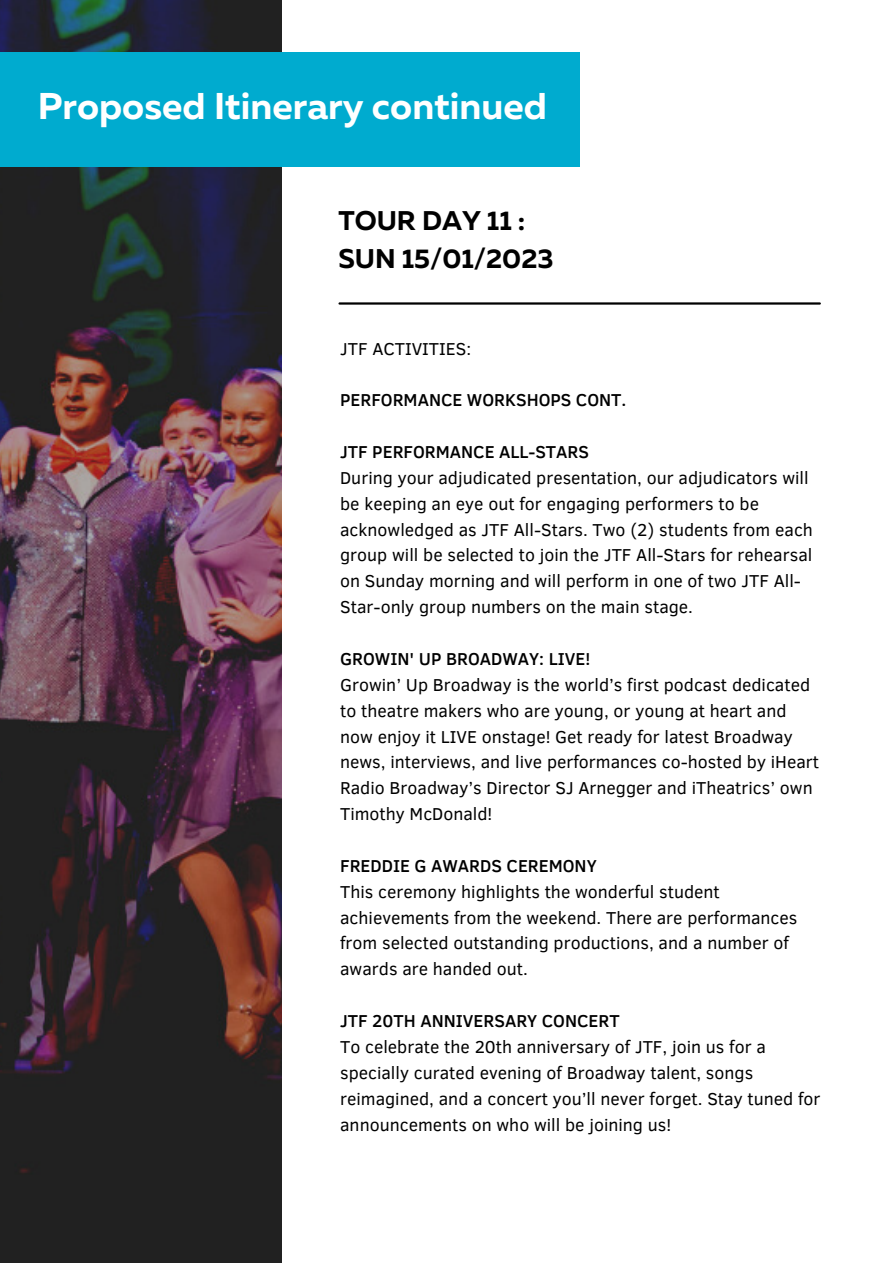
<style>
.page{position:relative;width:893px;height:1264px;background:#fff}
.page>*{position:absolute;margin:0;border:0;box-sizing:border-box;transform-origin:0 0}
.t1{font:700 37.2px "Muller";color:#fff}
.t2{font:700 27px/37px "Muller";color:#000}
.t3{font:17.7px/25.8px "Clear Sans";color:#000}
.t4{font:500 17.7px "Clear Sans";color:#000}
</style>
<div class="page">
<hr style="left:339px;top:302px;width:480px;height:2px;background:#000">
<img style="left:0;top:0;width:281px;height:1262px">
<div style="left:0;top:52px;width:579px;height:114px;background:#00abcf"></div>
<h1 class="t1" style="left:38px;top:91px;width:511px">Proposed Itinerary continued</h1>
<h2 class="t2" style="left:338px;top:205px;width:217px">TOUR DAY 11 :<br>SUN 15/01/2023</h2>
<p class="t3" style="left:340px;top:334px;width:132px">JTF ACTIVITIES:</p>
<p class="t4" style="left:340px;top:387px;width:288px">PERFORMANCE WORKSHOPS CONT.</p>
<p class="t4" style="left:340px;top:439px;width:250px">JTF PERFORMANCE ALL-STARS</p>
<p class="t3" style="left:340px;top:464px;width:474px">During your adjudicated presentation, our adjudicators will be keeping an eye out for engaging performers to be acknowledged as JTF All-Stars. Two (2) students from each group will be selected to join the JTF All-Stars for rehearsal on Sunday morning and will perform in one of two JTF All-Star-only group numbers on the main stage.</p>
<p class="t4" style="left:340px;top:646px;width:251px">GROWIN' UP BROADWAY: LIVE!</p>
<p class="t3" style="left:340px;top:670px;width:480px">Growin’ Up Broadway is the world’s first podcast dedicated to theatre makers who are young, or young at heart and now enjoy it LIVE onstage! Get ready for latest Broadway news, interviews, and live performances co-hosted by iHeart Radio Broadway’s Director SJ Arnegger and iTheatrics’ own Timothy McDonald!</p>
<p class="t4" style="left:340px;top:852px;width:258px">FREDDIE G AWARDS CEREMONY</p>
<p class="t3" style="left:340px;top:877px;width:458px">This ceremony highlights the wonderful student achievements from the weekend. There are performances from selected outstanding productions, and a number of awards are handed out.</p>
<p class="t4" style="left:340px;top:1007px;width:281px">JTF 20TH ANNIVERSARY CONCERT</p>
<p class="t3" style="left:340px;top:1032px;width:482px">To celebrate the 20th anniversary of JTF, join us for a specially curated evening of Broadway talent, songs reimagined, and a concert you’ll never forget. Stay tuned for announcements on who will be joining us!</p>
</div>
